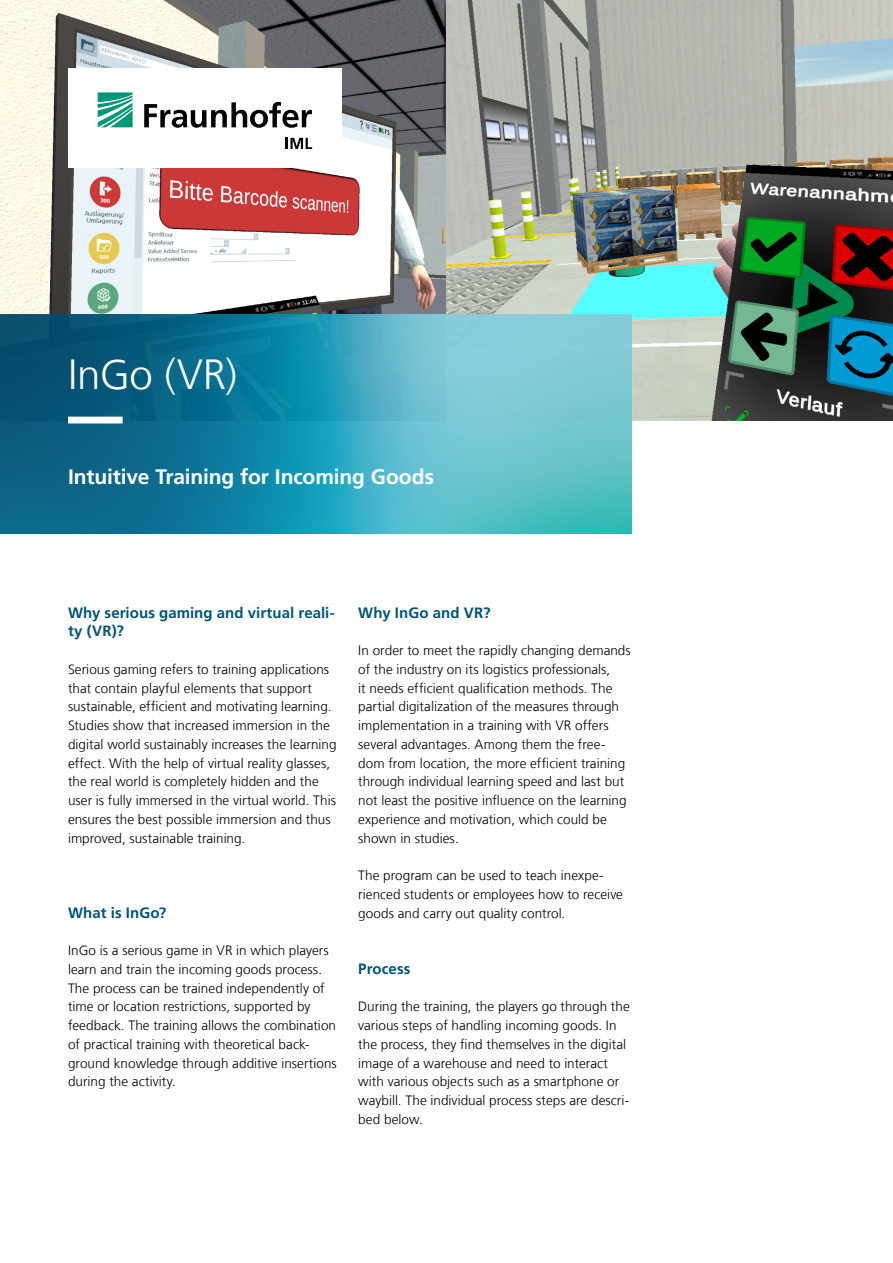
<style>
.page{position:relative;width:893px;height:1263px;background:#fff}
.page>*{position:absolute;margin:0;border:0;box-sizing:border-box;transform-origin:0 0}
.t1{font:300 42px "Frutiger LT Com";letter-spacing:-.01em;color:#fff}
.t2{font:700 21px "Frutiger LT Com";letter-spacing:-.01em;color:#fff}
.t3{font:700 15px/18.8px "Frutiger LT Com";letter-spacing:.005em;color:#005478}
.t4{font:300 13.5px/18.8px "Frutiger LT Com";letter-spacing:.005em;color:#000}
</style>
<div class="page">
<img style="left:0;top:0;width:446px;height:314px">
<svg style="left:446px;top:0;width:447px;height:421px"></svg>
<div style="left:68px;top:68px;width:273px;height:99px;background:#fff"></div>
<svg style="left:98px;top:92px;width:35px;height:35px"></svg>
<svg style="left:144px;top:102px;width:168px;height:26px"></svg>
<svg style="left:286px;top:138px;width:26px;height:11px"></svg>
<img style="left:0;top:314px;width:631px;height:219px">
<svg style="left:68px;top:417px;width:521px;height:6px"></svg>
<h1 class="t1" style="left:68px;top:350px;width:171px">InGo (VR)</h1>
<h2 class="t2" style="left:68px;top:464px;width:367px">Intuitive Training for Incoming Goods</h2>
<p class="t3" style="left:68px;top:603px;width:268px">Why serious gaming and virtual reali&shy;ty (VR)?</p>
<p class="t4" style="left:68px;top:660px;width:270px">Serious gaming refers to training applications that contain playful elements that support sustainable, efficient and motivating learning.<br>Studies show that increased immersion in the digital world sustainably increases the learning effect. With the help of virtual reality glasses, the real world is completely hidden and the user is fully immersed in the virtual world. This ensures the best possible immersion and thus improved, sustainable training.</p>
<p class="t3" style="left:68px;top:903px;width:100px">What is InGo?</p>
<p class="t4" style="left:68px;top:941px;width:270px">InGo is a serious game in VR in which players learn and train the incoming goods process.<br>The process can be trained independently of time or location restrictions, supported by feedback. The training allows the combination of practical training with theoretical back&shy;ground knowledge through additive insertions during the activity.</p>
<p class="t3" style="left:358px;top:603px;width:134px">Why InGo and VR?</p>
<p class="t4" style="left:358px;top:641px;width:274px">In order to meet the rapidly changing demands of the industry on its logistics professionals,<br>it needs efficient qualification methods. The partial digitalization of the measures through implementation in a training with VR offers several advantages. Among them the free&shy;dom from location, the more efficient training through individual learning speed and last but not least the positive influence on the learning experience and motivation, which could be shown in studies.</p>
<p class="t4" style="left:358px;top:866px;width:266px">The program can be used to teach inexpe&shy;rienced students or employees how to receive goods and carry out quality control.</p>
<p class="t3" style="left:358px;top:959px;width:54px">Process</p>
<p class="t4" style="left:358px;top:997px;width:273px">During the training, the players go through the various steps of handling incoming goods. In the process, they find themselves in the digital image of a warehouse and need to interact with various objects such as a smartphone or waybill. The individual process steps are descri&shy;bed below.</p>
</div>
